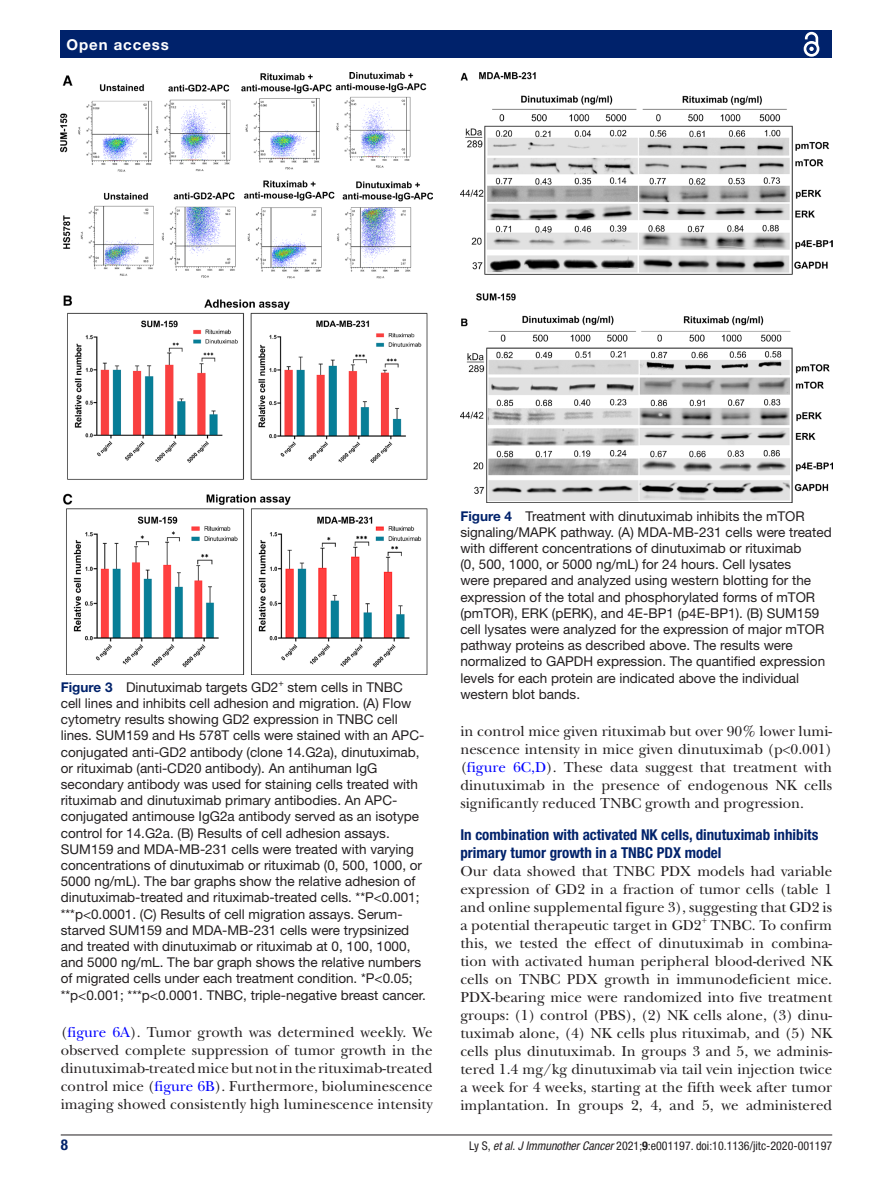
<style>
.page{position:relative;width:893px;height:1191px;background:#fff}
.page>*{position:absolute;margin:0;border:0;box-sizing:border-box;transform-origin:0 0}
.t1{font:15px/18px "New Baskerville";color:#231f20;text-align:justify}
.t2{font:700 condensed 15px/18px "Helvetica Neue LT Std";color:#00226b}
.t3{font:700 15px "Helvetica Neue LT Std";letter-spacing:.065em;color:#fff}
.t4{font:13.5px/16.2px "Helvetica Neue LT Std";color:#231f20}
.t5{font:condensed 12px "Helvetica Neue LT Std";color:#231f20}
.s1{font-weight:700;color:#00226b}
.s2{color:#00f}
.s3{font-style:italic}
.s4{font-weight:700}
</style>
<div class="page">
<hr style="left:61px;top:1134px;width:771px;height:1px;background:#231f20">
<div style="left:61px;top:31px;width:771px;height:27px;background:#00226b"></div>
<svg style="left:803px;top:31px;width:17px;height:26px"></svg>
<img style="left:61px;top:73px;width:372px;height:601px">
<img style="left:460px;top:73px;width:372px;height:430px">
<p class="t3" style="left:66px;top:35px;width:104px">Open access</p>
<p class="t4" style="left:61px;top:678px;width:367px"><span class="s1">Figure 3</span> Dinutuximab targets GD2<sup>+</sup> stem cells in TNBC cell lines and inhibits cell adhesion and migration. (A) Flow cytometry results showing GD2 expression in TNBC cell lines. SUM159 and Hs 578T cells were stained with an APC&shy;conjugated anti-GD2 antibody (clone 14.G2a), dinutuximab, or rituximab (anti-CD20 antibody). An antihuman IgG secondary antibody was used for staining cells treated with rituximab and dinutuximab primary antibodies. An APC&shy;conjugated antimouse IgG2a antibody served as an isotype control for 14.G2a. (B) Results of cell adhesion assays.<br>SUM159 and MDA-MB-231 cells were treated with varying concentrations of dinutuximab or rituximab (0, 500, 1000, or 5000 ng/mL). The bar graphs show the relative adhesion of dinutuximab-treated and rituximab-treated cells. **P&lt;0.001; ***p&lt;0.0001. (C) Results of cell migration assays. Serum&shy;starved SUM159 and MDA-MB-231 cells were trypsinized and treated with dinutuximab or rituximab at 0, 100, 1000, and 5000 ng/mL. The bar graph shows the relative numbers of migrated cells under each treatment condition. *P&lt;0.05; **p&lt;0.001; ***p&lt;0.0001. TNBC, triple-negative breast cancer.</p>
<p class="t1" style="left:61px;top:1023px;width:373px">(<span class="s2">figure 6A</span>). Tumor growth was determined weekly. We observed complete suppression of tumor growth in the dinutuximab-treated mice but not in the rituximab-treated control mice (<span class="s2">figure 6B</span>). Furthermore, bioluminescence imaging showed consistently high luminescence intensity</p>
<p class="t4" style="left:460px;top:507px;width:373px"><span class="s1">Figure 4</span> Treatment with dinutuximab inhibits the mTOR signaling/MAPK pathway. (A) MDA-MB-231 cells were treated with different concentrations of dinutuximab or rituximab<br>(0, 500, 1000, or 5000 ng/mL) for 24 hours. Cell lysates<br>were prepared and analyzed using western blotting for the expression of the total and phosphorylated forms of mTOR (pmTOR), ERK (pERK), and 4E-BP1 (p4E-BP1). (B) SUM159 cell lysates were analyzed for the expression of major mTOR pathway proteins as described above. The results were normalized to GAPDH expression. The quantified expression levels for each protein are indicated above the individual western blot bands.</p>
<p class="t1" style="left:460px;top:722px;width:373px">in control mice given rituximab but over 90% lower lumi&shy;nescence intensity in mice given dinutuximab (p&lt;0.001) (<span class="s2">figure 6C,D</span>). These data suggest that treatment with dinutuximab in the presence of endogenous NK cells significantly reduced TNBC growth and progression.</p>
<p class="t2" style="left:460px;top:825px;width:359px">In combination with activated NK cells, dinutuximab inhibits primary tumor growth in a TNBC PDX model</p>
<p class="t1" style="left:460px;top:862px;width:373px">Our data showed that TNBC PDX models had variable expression of GD2 in a fraction of tumor cells (table 1 and online supplemental figure 3), suggesting that GD2 is a potential therapeutic target in GD2<sup>+</sup> TNBC. To confirm this, we tested the effect of dinutuximab in combina&shy;tion with activated human peripheral blood-derived NK cells on TNBC PDX growth in immunodeficient mice.<br>PDX-bearing mice were randomized into five treatment groups: (1) control (PBS), (2) NK cells alone, (3) dinu&shy;tuximab alone, (4) NK cells plus rituximab, and (5) NK cells plus dinutuximab. In groups 3 and 5, we adminis&shy;tered 1.4 mg/kg dinutuximab via tail vein injection twice a week for 4 weeks, starting at the fifth week after tumor implantation. In groups 2, 4, and 5, we administered</p>
<p class="t2" style="left:61px;top:1135px;width:9px">8</p>
<p class="t5" style="left:469px;top:1138px;width:364px">Ly S, <span class="s3">et al</span>. <span class="s3">J Immunother Cancer</span> 2021;<span class="s4">9</span>:e001197. doi:10.1136/jitc-2020-001197</p>
</div>
